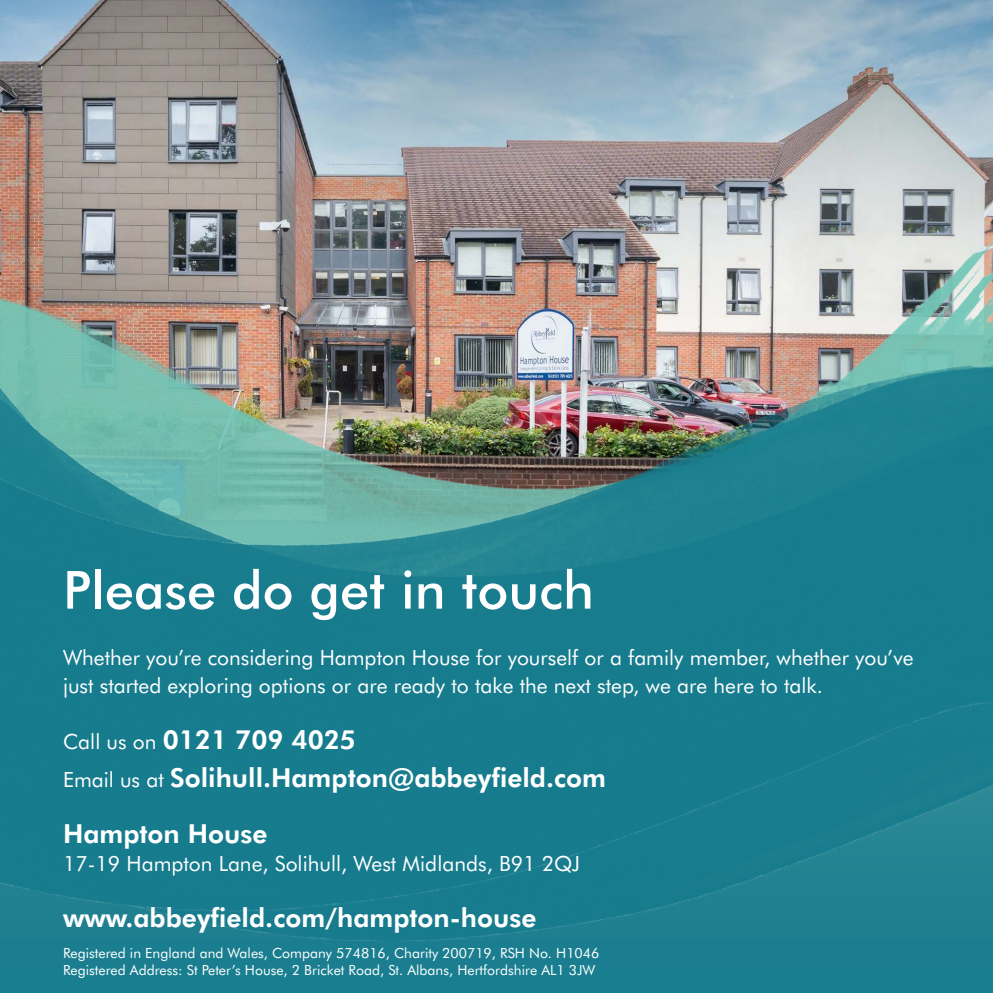
<style>
.page{position:relative;width:993px;height:993px;background:#fff}
.page>*{position:absolute;margin:0;border:0;box-sizing:border-box;transform-origin:0 0}
.HEADER_143{font:500 52.5px "Futura BT";color:#fff}
.HEADER_143-2{font:700 26.25px "Futura BT";color:#fff}
.HEADER_143-3{font:21px/28px "Futura BT";color:#fff}
.t1{font:14px/16.8px "Futura BT";color:#fff}
.s1{font-weight:400;font-size:21px}
</style>
<div class="page">
<img style="left:0;top:0;width:992px;height:196px">
<img style="left:0;top:196px;width:992px;height:120px">
<img style="left:0;top:316px;width:992px;height:676px">
<p class="HEADER_143" style="left:63px;top:556px;width:532px">Please do get in touch</p>
<p class="HEADER_143-3" style="left:63px;top:642px;width:851px">Whether you’re considering Hampton House for yourself or a family member, whether you’ve just started exploring options or are ready to take the next step, we are here to talk.</p>
<p class="HEADER_143-2" style="left:63px;top:722px;width:294px"><span class="s1">Call us on</span> 0121 709 4025</p>
<p class="HEADER_143-2" style="left:63px;top:760px;width:544px"><span class="s1">Email us at</span> Solihull.Hampton@abbeyfield.com</p>
<p class="HEADER_143-2" style="left:63px;top:816px;width:206px">Hampton House</p>
<p class="HEADER_143-3" style="left:63px;top:848px;width:518px">17-19 Hampton Lane, Solihull, West Midlands, B91 2QJ</p>
<p class="HEADER_143-2" style="left:63px;top:900px;width:474px">www.abbeyfield.com/hampton-house</p>
<p class="t1" style="left:63px;top:944px;width:537px">Registered in England and Wales, Company 574816, Charity 200719, RSH No. H1046<br>Registered Address: St Peter’s House, 2 Bricket Road, St. Albans, Hertfordshire AL1 3JW</p>
</div>
